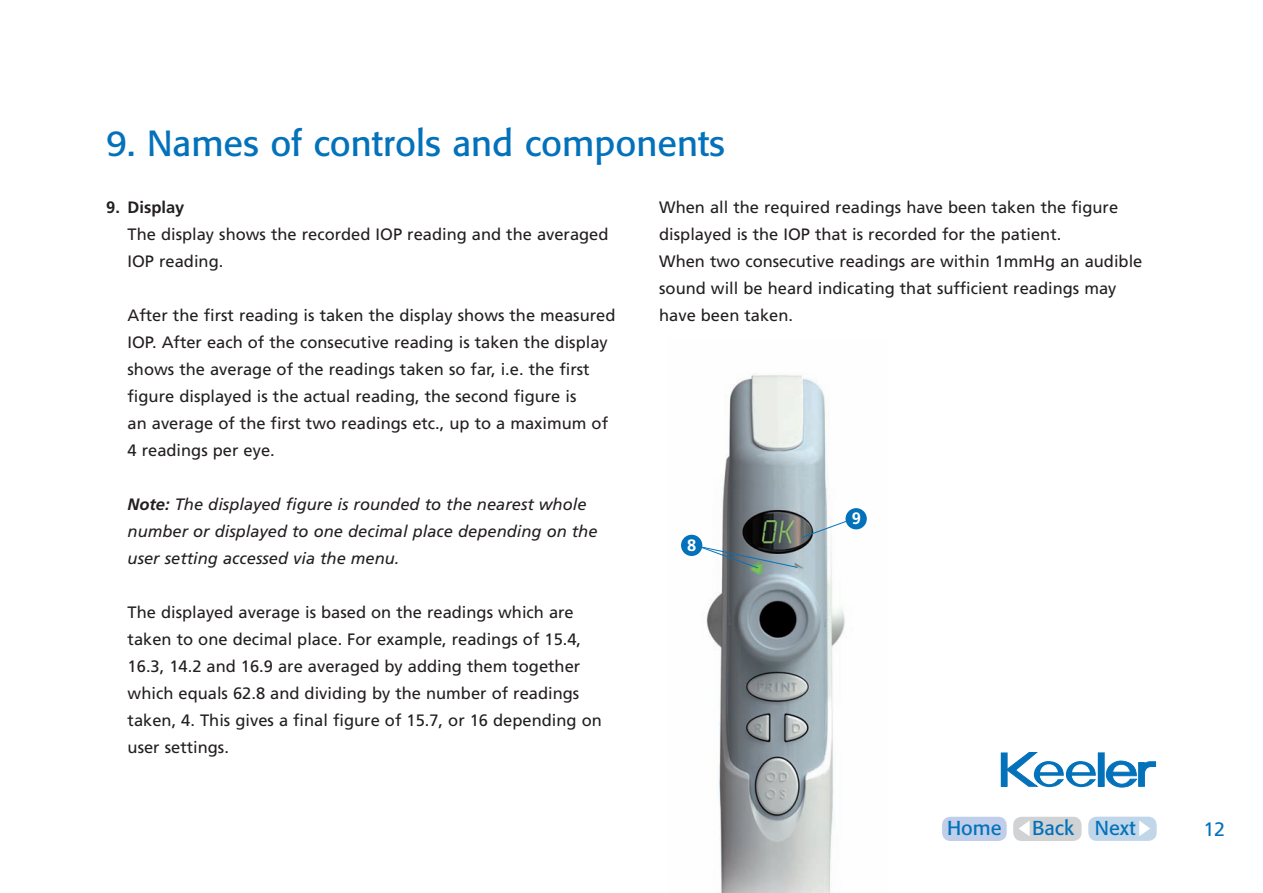
<style>
.page{position:relative;width:1263px;height:893px;background:#fff}
.page>*{position:absolute;margin:0;border:0;box-sizing:border-box;transform-origin:0 0}
.t1{font:36px "Formata BQ";color:#0372bb}
.t2{font:19.95px "Formata BQ";color:#0372bb}
.t3{font:19.5px "Frutiger";color:#0372bb}
.t4{font:16.5px/27px "Frutiger";color:#231f20}
.t5{font:italic 16.5px/27px "Frutiger";color:#231f20}
.t6{font:700 16.5px "Frutiger";color:#231f20}
.t7{font:700 16.5px "Frutiger";color:#fff}
.s1{font-weight:700}
</style>
<div class="page">
<div style="left:1088px;top:817px;width:69px;height:24px;background:#c1d6e9;border-radius:9px"></div>
<svg style="left:1139px;top:821px;width:11px;height:15px"></svg>
<div style="left:1013px;top:817px;width:68px;height:24px;background:#d1d2d4;border-radius:9px"></div>
<svg style="left:1019px;top:821px;width:10px;height:15px"></svg>
<div style="left:942px;top:817px;width:65px;height:24px;background:#c0cee9;border-radius:9px"></div>
<div style="left:1001px;top:753px;width:6px;height:33px;background:#0372bb"></div>
<svg style="left:1006px;top:752px;width:90px;height:36px"></svg>
<div style="left:1098px;top:753px;width:6px;height:33px;background:#0372bb"></div>
<svg style="left:1106px;top:761px;width:50px;height:27px"></svg>
<img style="left:681px;top:373px;width:186px;height:520px">
<div style="left:681px;top:535px;width:21px;height:21px;background:#0372bb;border-radius:50%"></div>
<svg style="left:697px;top:545px;width:101px;height:24px"></svg>
<svg style="left:801px;top:517px;width:55px;height:21px"></svg>
<div style="left:845px;top:508px;width:22px;height:21px;background:#0372bb;border-radius:50%"></div>
<h1 class="t1" style="left:106px;top:121px;width:620px">9. Names of controls and components</h1>
<p class="t6" style="left:106px;top:197px;width:80px">9. Display</p>
<p class="t4" style="left:128px;top:220px;width:482px">The display shows the recorded IOP reading and the averaged<br>IOP reading.</p>
<p class="t4" style="left:128px;top:301px;width:489px">After the first reading is taken the display shows the measured IOP. After each of the consecutive reading is taken the display shows the average of the readings taken so far, i.e. the first figure displayed is the actual reading, the second figure is<br>an average of the first two readings etc., up to a maximum of 4 readings per eye.</p>
<p class="t5" style="left:128px;top:490px;width:471px"><span class="s1">Note:</span> The displayed figure is rounded to the nearest whole number or displayed to one decimal place depending on the user setting accessed via the menu.</p>
<p class="t4" style="left:128px;top:598px;width:476px">The displayed average is based on the readings which are taken to one decimal place. For example, readings of 15.4, 16.3, 14.2 and 16.9 are averaged by adding them together which equals 62.8 and dividing by the number of readings taken, 4. This gives a final figure of 15.7, or 16 depending on user settings.</p>
<p class="t4" style="left:659px;top:193px;width:485px">When all the required readings have been taken the figure displayed is the IOP that is recorded for the patient.<br>When two consecutive readings are within 1mmHg an audible sound will be heard indicating that sufficient readings may have been taken.</p>
<p class="t7" style="left:852px;top:509px;width:11px">9</p>
<p class="t7" style="left:687px;top:535px;width:11px">8</p>
<p class="t2" style="left:947px;top:816px;width:56px">Home</p>
<p class="t2" style="left:1032px;top:816px;width:105px">Back Next</p>
<p class="t3" style="left:1203px;top:818px;width:23px">12</p>
</div>
